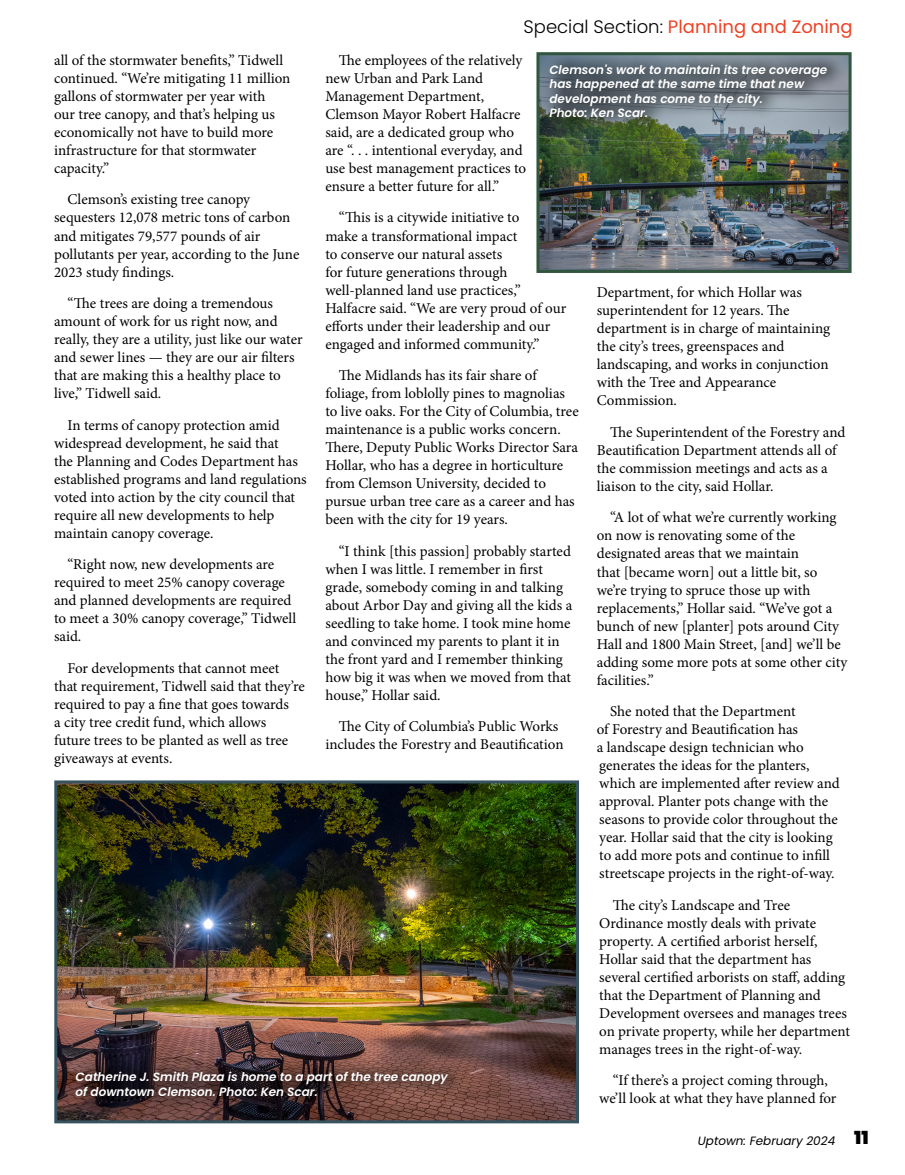
<style>
.page{position:relative;width:905px;height:1175px;background:#fff}
.page>*{position:absolute;margin:0;border:0;box-sizing:border-box;transform-origin:0 0}
.t1{font:18px "Poppins";color:#ef4123}
.t2{font:15px/18px "Minion Pro";letter-spacing:-.005em;color:#000}
.t3{font:italic 600 12px/14.4px "Poppins";color:#fff}
.t4{font:italic 12px "Poppins";color:#000}
.s1{font-weight:300;color:#000}
.s2{font-weight:900;font-style:normal;font-size:18px}
</style>
<div class="page">
<img style="left:58px;top:784px;width:517px;height:335px">
<div style="left:54px;top:780px;width:525px;height:343px;border:3px solid #37535f"></div>
<svg style="left:69px;top:1058px;width:399px;height:52px;background:#4e3331"></svg>
<img style="left:540px;top:56px;width:307px;height:213px">
<div style="left:536px;top:52px;width:315px;height:221px;border:3px solid #30573e"></div>
<svg style="left:542px;top:52px;width:305px;height:80px;background:#69757a"></svg>
<p class="t1" style="left:523px;top:17px;width:330px"><span class="s1">Special Section:</span> Planning and Zoning</p>
<p class="t2" style="left:325px;top:51px;width:202px;text-indent:14px">The employees of the relatively new Urban and Park Land<br>Management Department,<br>Clemson Mayor Robert Halfacre said, are a dedicated group who are “. . . intentional everyday, and use best management practices to ensure a better future for all.”</p>
<p class="t2" style="left:325px;top:209px;width:242px;text-indent:14px">“This is a citywide initiative to<br>make a transformational impact<br>to conserve our natural assets<br>for future generations through well-planned land use practices,” Halfacre said. “We are very proud of our efforts under their leadership and our engaged and informed community.”</p>
<p class="t2" style="left:325px;top:366px;width:255px;text-indent:14px">The Midlands has its fair share of foliage, from loblolly pines to magnolias to live oaks. For the City of Columbia, tree maintenance is a public works concern.<br>There, Deputy Public Works Director Sara Hollar, who has a degree in horticulture from Clemson University, decided to pursue urban tree care as a career and has been with the city for 19 years.</p>
<p class="t2" style="left:325px;top:542px;width:248px;text-indent:14px">“I think [this passion] probably started when I was little. I remember in first grade, somebody coming in and talking about Arbor Day and giving all the kids a seedling to take home. I took mine home and convinced my parents to plant it in the front yard and I remember thinking how big it was when we moved from that house,” Hollar said.</p>
<p class="t2" style="left:325px;top:717px;width:240px;text-align:center">The City of Columbia’s Public Works includes the Forestry and Beautification</p>
<p class="t2" style="left:54px;top:51px;width:238px">all of the stormwater benefits,” Tidwell continued. “We’re mitigating 11 million gallons of stormwater per year with<br>our tree canopy, and that’s helping us economically not have to build more infrastructure for that stormwater capacity.”</p>
<p class="t2" style="left:54px;top:191px;width:247px;text-indent:14px">Clemson’s existing tree canopy sequesters 12,078 metric tons of carbon and mitigates 79,577 pounds of air pollutants per year, according to the June 2023 study findings.</p>
<p class="t2" style="left:54px;top:294px;width:250px;text-indent:14px">“The trees are doing a tremendous amount of work for us right now, and really, they are a utility, just like our water and sewer lines — they are our air filters that are making this a healthy place to live,” Tidwell said.</p>
<p class="t2" style="left:54px;top:416px;width:254px;text-indent:14px">In terms of canopy protection amid widespread development, he said that<br>the Planning and Codes Department has established programs and land regulations voted into action by the city council that require all new developments to help maintain canopy coverage.</p>
<p class="t2" style="left:54px;top:555px;width:244px;text-indent:14px">“Right now, new developments are required to meet 25% canopy coverage and planned developments are required to meet a 30% canopy coverage,” Tidwell said.</p>
<p class="t2" style="left:54px;top:659px;width:252px;text-indent:14px">For developments that cannot meet that requirement, Tidwell said that they’re required to pay a fine that goes towards<br>a city tree credit fund, which allows future trees to be planted as well as tree giveaways at events.</p>
<p class="t3" style="left:549px;top:63px;width:279px">Clemson's work to maintain its tree coverage has happened at the same time that new development has come to the city.<br>Photo: Ken Scar.</p>
<p class="t2" style="left:596px;top:284px;width:235px">Department, for which Hollar was superintendent for 12 years. The department is in charge of maintaining the city’s trees, greenspaces and landscaping, and works in conjunction with the Tree and Appearance<br>Commission.</p>
<p class="t2" style="left:596px;top:423px;width:250px;text-indent:14px">The Superintendent of the Forestry and Beautification Department attends all of the commission meetings and acts as a liaison to the city, said Hollar.</p>
<p class="t2" style="left:596px;top:509px;width:252px;text-indent:14px">“A lot of what we’re currently working on now is renovating some of the designated areas that we maintain<br>that [became worn] out a little bit, so we’re trying to spruce those up with replacements,” Hollar said. “We’ve got a bunch of new [planter] pots around City Hall and 1800 Main Street, [and] we’ll be adding some more pots at some other city facilities.”</p>
<p class="t2" style="left:596px;top:702px;width:244px;text-indent:14px">She noted that the Department<br>of Forestry and Beautification has<br>a landscape design technician who generates the ideas for the planters, which are implemented after review and approval. Planter pots change with the seasons to provide color throughout the year. Hollar said that the city is looking to add more pots and continue to infill streetscape projects in the right-of-way.</p>
<p class="t2" style="left:599px;top:896px;width:252px;text-indent:14px">The city’s Landscape and Tree Ordinance mostly deals with private property. A certified arborist herself, Hollar said that the department has several certified arborists on staff, adding that the Department of Planning and Development oversees and manages trees on private property, while her department manages trees in the right-of-way.</p>
<p class="t2" style="left:599px;top:1071px;width:239px;text-align:center">“If there’s a project coming through, we’ll look at what they have planned for</p>
<p class="t4" style="left:697px;top:1133px;width:172px">Uptown: February 2024 <span class="s2">11</span></p>
<p class="t3" style="left:76px;top:1070px;width:374px">Catherine J. Smith Plaza is home to a part of the tree canopy of downtown Clemson. Photo: Ken Scar.</p>
</div>
